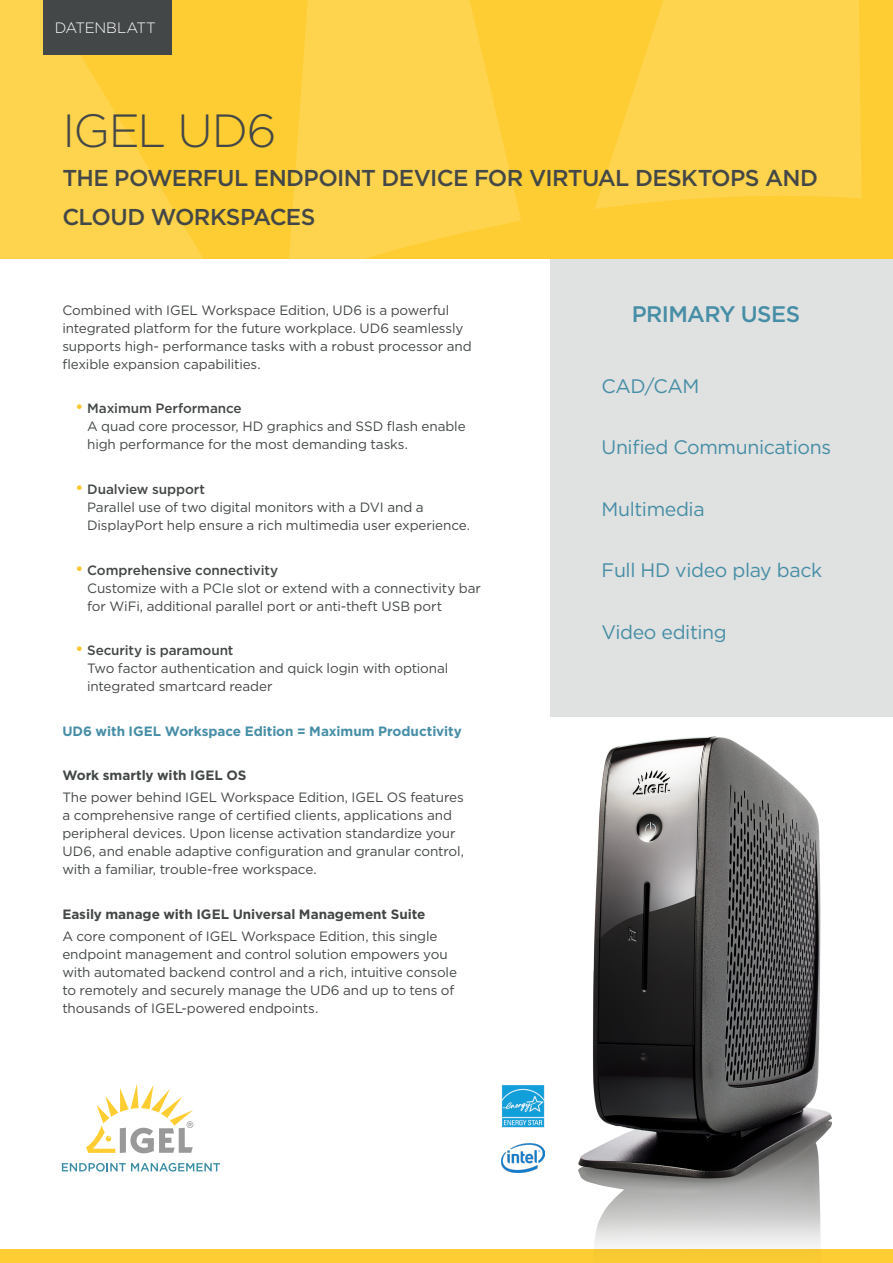
<style>
.page{position:relative;width:893px;height:1263px;background:#fff}
.page>*{position:absolute;margin:0;border:0;box-sizing:border-box;transform-origin:0 0}
.t1{font:300 46.5px "Gotham";letter-spacing:-.025em;color:#444747}
.t2{font:500 22.95px/39px "Gotham";letter-spacing:-.025em;color:#444747}
.t3{font:500 22.5px "Gotham";letter-spacing:-.03em;color:#468ea6}
.t4{font:19.5px "Gotham";letter-spacing:-.02em;color:#468ea6}
.t5{font:300 15px "Gotham";letter-spacing:-.025em;color:#fff}
.t6{font:13.5px/18px "Gotham";letter-spacing:-.01em;color:#444747}
.t7{font:700 13.5px "Gotham";letter-spacing:-.005em;color:#444747}
.t8{font:700 13.5px "Gotham";letter-spacing:-.005em;color:#468ea6}
.s1{font-size:18px;color:#fac82f}
.s2{font-weight:500}
</style>
<div class="page">
<div style="left:551px;top:259px;width:342px;height:457px;background:#e0e1e1"></div>
<div style="left:0;top:0;width:893px;height:259px;background:#fecd33"></div>
<svg style="left:595px;top:0;width:267px;height:209px;fill:#fed34e"></svg>
<svg style="left:289px;top:0;width:232px;height:259px;fill:#fed34e"></svg>
<svg style="left:0;top:0;width:203px;height:259px;fill:#fed34e"></svg>
<div style="left:0;top:1249px;width:893px;height:14px;background:#fecd33"></div>
<svg style="left:62px;top:1163px;width:158px;height:8px"></svg>
<svg style="left:86px;top:1084px;width:107px;height:69px"></svg>
<div style="left:43px;top:0;width:129px;height:54px;background:#444747"></div>
<img style="left:502px;top:1085px;width:42px;height:42px">
<img style="left:502px;top:1144px;width:42px;height:28px">
<img style="left:551px;top:716px;width:310px;height:531px">
<p class="t5" style="left:55px;top:18px;width:103px">DATENBLATT</p>
<p class="t1" style="left:62px;top:101px;width:216px">IGEL UD6</p>
<p class="t2" style="left:62px;top:158px;width:757px">THE POWERFUL ENDPOINT DEVICE FOR VIRTUAL DESKTOPS AND<br>CLOUD WORKSPACES</p>
<p class="t6" style="left:62px;top:301px;width:411px">Combined with IGEL Workspace Edition, UD6 is a powerful integrated platform for the future workplace. UD6 seamlessly supports high- performance tasks with a robust processor and flexible expansion capabilities.</p>
<p class="t6" style="left:87px;top:399px;width:380px;text-indent:-12px"><span class="s1">•</span> <span class="s2">Maximum Performance<br></span>A quad core processor, HD graphics and SSD flash enable high performance for the most demanding tasks.</p>
<p class="t6" style="left:87px;top:480px;width:384px;text-indent:-12px"><span class="s1">•</span> <span class="s2">Dualview support<br></span>Parallel use of two digital monitors with a DVI and a<br>DisplayPort help ensure a rich multimedia user experience.</p>
<p class="t6" style="left:87px;top:560px;width:395px;text-indent:-12px"><span class="s1">•</span> <span class="s2">Comprehensive connectivity<br></span>Customize with a PCIe slot or extend with a connectivity bar for WiFi, additional parallel port or anti-theft USB port</p>
<p class="t6" style="left:87px;top:641px;width:363px;text-indent:-12px"><span class="s1">•</span> <span class="s2">Security is paramount<br></span>Two factor authentication and quick login with optional integrated smartcard reader</p>
<p class="t8" style="left:62px;top:722px;width:401px">UD6 with IGEL Workspace Edition = Maximum Productivity</p>
<p class="t7" style="left:62px;top:766px;width:185px">Work smartly with IGEL OS</p>
<p class="t6" style="left:62px;top:788px;width:403px">The power behind IGEL Workspace Edition, IGEL OS features a comprehensive range of certified clients, applications and peripheral devices. Upon license activation standardize your UD6, and enable adaptive configuration and granular control, with a familiar, trouble-free workspace.</p>
<p class="t7" style="left:62px;top:905px;width:365px">Easily manage with IGEL Universal Management Suite</p>
<p class="t6" style="left:62px;top:927px;width:396px">A core component of IGEL Workspace Edition, this single endpoint management and control solution empowers you with automated backend control and a rich, intuitive console to remotely and securely manage the UD6 and up to tens of thousands of IGEL-powered endpoints.</p>
<p class="t3" style="left:632px;top:299px;width:170px">PRIMARY USES</p>
<p class="t4" style="left:602px;top:373px;width:99px">CAD/CAM</p>
<p class="t4" style="left:602px;top:435px;width:231px">Unified Communications</p>
<p class="t4" style="left:602px;top:497px;width:105px">Multimedia</p>
<p class="t4" style="left:602px;top:558px;width:222px">Full HD video play back</p>
<p class="t4" style="left:602px;top:620px;width:127px">Video editing</p>
</div>
